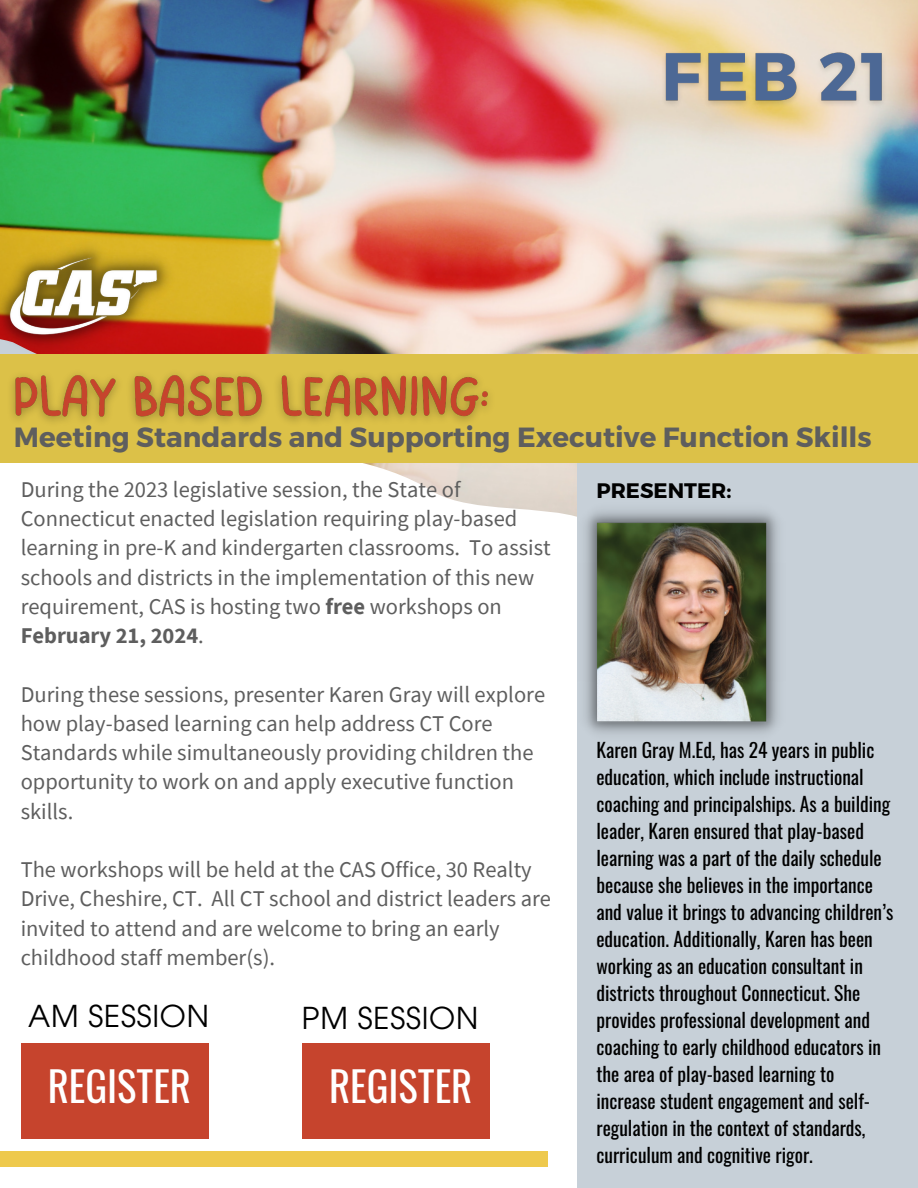
<style>
.page{position:relative;width:918px;height:1188px;background:#fff}
.page>*{position:absolute;margin:0;border:0;box-sizing:border-box;transform-origin:0 0}
.t1{font:40.8px "Oswald";color:#fff}
.t2{font:30px "AYT Avalon";letter-spacing:.025em;color:#000}
.t3{font:700 27.75px "Montserrat";color:#5e5e5e}
.t4{font:22.5px/29.2px "Source Sans Pro";color:#5e5e5e}
.t5{font:700 21px "Montserrat";color:#000}
.t6{font:19.5px/27px "Oswald";color:#000}
.s1{font-weight:700}
</style>
<div class="page">
<div style="left:0;top:1152px;width:548px;height:15px;background:#eec94d"></div>
<img style="left:0;top:0;width:918px;height:514px">
<div style="left:577px;top:454px;width:341px;height:734px;background:#c7d0d8"></div>
<div style="left:0;top:354px;width:918px;height:108px;background:#dcc148"></div>
<img style="left:563px;top:483px;width:216px;height:251px">
<img style="left:0;top:239px;width:176px;height:115px">
<div style="left:21px;top:1043px;width:188px;height:96px;background:#c6442d"></div>
<img style="left:656px;top:33px;width:236px;height:80px">
<img style="left:11px;top:374px;width:478px;height:48px">
<div style="left:302px;top:1043px;width:188px;height:96px;background:#c6442d"></div>
<p class="t3" style="left:14px;top:419px;width:859px">Meeting Standards and Supporting Executive Function Skills</p>
<p class="t4" style="left:21px;top:474px;width:532px">During the 2023 legislative session, the State of Connecticut enacted legislation requiring play-based learning in pre-K and kindergarten classrooms. To assist schools and districts in the implementation of this new requirement, CAS is hosting two <span class="s1">free</span> workshops on <span class="s1">February 21, 2024</span>.</p>
<p class="t4" style="left:21px;top:679px;width:526px">During these sessions, presenter Karen Gray will explore how play-based learning can help address CT Core Standards while simultaneously providing children the opportunity to work on and apply executive function skills.</p>
<p class="t4" style="left:21px;top:855px;width:532px">The workshops will be held at the CAS Office, 30 Realty Drive, Cheshire, CT. All CT school and district leaders are invited to attend and are welcome to bring an early childhood staff member(s).</p>
<p class="t2" style="left:28px;top:998px;width:182px">AM SESSION</p>
<p class="t1" style="left:48px;top:1055px;width:145px">REGISTER</p>
<p class="t2" style="left:302px;top:1000px;width:178px">PM SESSION</p>
<p class="t1" style="left:329px;top:1055px;width:145px">REGISTER</p>
<p class="t5" style="left:596px;top:477px;width:136px">PRESENTER:</p>
<p class="t6" style="left:596px;top:735px;width:298px">Karen Gray M.Ed, has 24 years in public education, which include instructional coaching and principalships. As a building leader, Karen ensured that play-based learning was a part of the daily schedule because she believes in the importance and value it brings to advancing children’s education. Additionally, Karen has been working as an education consultant in districts throughout Connecticut. She provides professional development and coaching to early childhood educators in the area of play-based learning to increase student engagement and self&shy;regulation in the context of standards, curriculum and cognitive rigor.</p>
</div>
